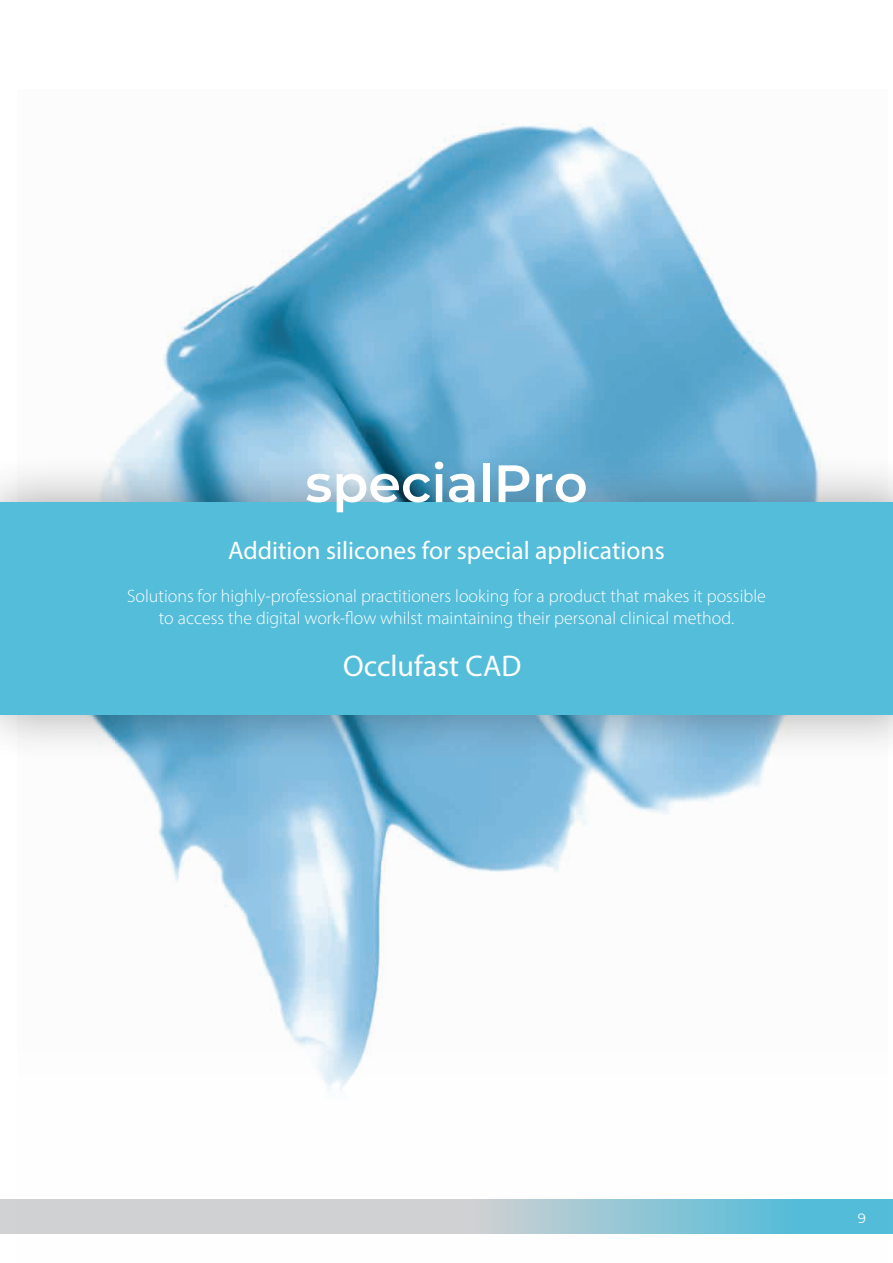
<style>
.page{position:relative;width:893px;height:1263px;background:#fff}
.page>*{position:absolute;margin:0;border:0;box-sizing:border-box;transform-origin:0 0}
.t1{font:100 52.5px "Montserrat";color:#fff}
.t2{font:30px "Myriad Pro";color:#fff}
.t3{font:25.5px "Myriad Pro";color:#fff}
.t4{font:300 18px/21.6px "Myriad Pro";color:#fff;text-align:center}
.t5{font:100 13.5px "Montserrat";color:#fff}
</style>
<div class="page">
<img style="left:17px;top:123px;width:870px;height:1111px">
<div style="left:0;top:454px;width:893px;height:308px;background:#231f20;opacity:.4"></div>
<div style="left:0;top:502px;width:893px;height:212px;background:#54bdda"></div>
<p class="t1" style="left:305px;top:448px;width:284px">specialPro</p>
<p class="t3" style="left:228px;top:535px;width:438px">Addition silicones for special applications</p>
<p class="t4" style="left:127px;top:585px;width:640px">Solutions for highly-professional practitioners looking for a product that makes it possible to access the digital work-flow whilst maintaining their personal clinical method.</p>
<p class="t2" style="left:343px;top:647px;width:180px">Occlufast CAD</p>
<p class="t5" style="left:858px;top:1209px;width:10px">9</p>
</div>
